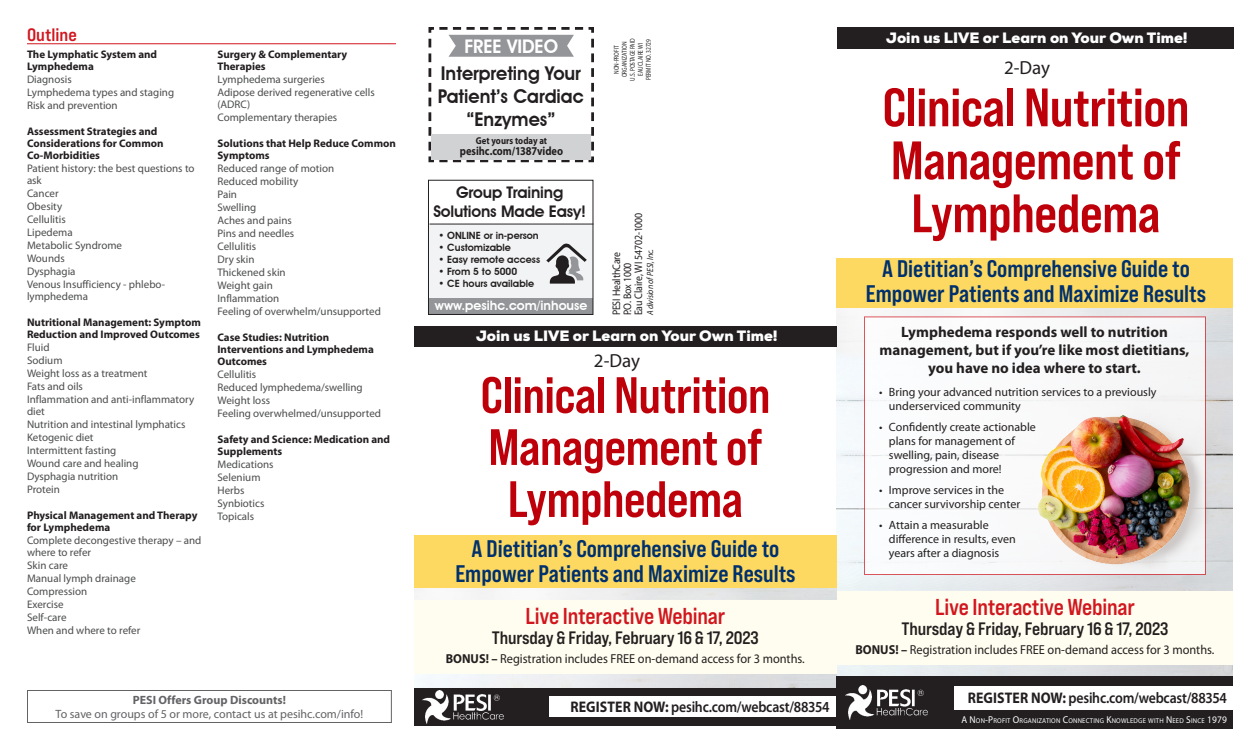
<style>
.page{position:relative;width:1260px;height:756px;background:#fff}
.page>*{position:absolute;margin:0;border:0;box-sizing:border-box;transform-origin:0 0}
.t1{font:54px/53px "Bebas Neue Pro Sm E Bd";letter-spacing:-.01em;color:#bd0009;text-align:center}
.t2{font:51px/52px "Bebas Neue Pro Sm E Bd";letter-spacing:-.01em;color:#bd0009;text-align:center}
.t3{font:24px/25px "Bebas Neue Pro Sm E Bd";color:#00306d;text-align:center}
.t4{font:23px "Bebas Neue Pro Exp Bd";letter-spacing:-.01em;color:#d1161e;scale:.94 1}
.t5{font:600 19px/23px "Avant Garde IT Cby BT";color:#231f20;text-align:center}
.t6{font:19px "Myriad Pro";letter-spacing:-.005em;color:#231f20}
.t7{font:600 18.8px "Avant Garde IT Cby BT";color:#fff}
.t8{font:18px "Bebas Neue Pro Exp Bd";letter-spacing:-.01em;color:#231f20;scale:.96 1}
.t9{font:18px "Bebas Neue Pro Exp Bd";color:#d1161e}
.t10{font:600 16px/19.3px "Avant Garde IT Cby BT";letter-spacing:-.01em;color:#231f20;text-align:center}
.t11{font:600 15.4px "Myriad Pro";letter-spacing:-.015em;color:#231f20;scale:.9 1}
.t12{font:700 15px/18px "Myriad Pro";color:#231f20;text-align:center}
.t13{font:900 15px "Nexa";color:#fff}
.t14{font:13px "Myriad Pro";color:#231f20;scale:.95 1}
.t15{font:600 13px "Avant Garde IT Cby BT";color:#fff}
.t16{font:12px/14px "Myriad Pro";color:#231f20}
.t17{font:12px "Myriad Pro";color:#636366}
.t18{font:700 12px "Myriad Pro";color:#636366}
.t19{font:700 12px "Myriad Pro";letter-spacing:-.005em;color:#231f20;scale:.87 1}
.t20{font:11px/13px "Myriad Pro";color:#4b4c4d}
.t21{font:700 11px/12px "Myriad Pro";color:#231f20}
.t22{font:11px/11px "Myriad Pro";letter-spacing:-.015em;color:#231f20;scale:.9 1}
.t23{font:600 10px "Avant Garde IT Cby BT";color:#231f20}
.t24{font:700 10px "Myriad Pro";letter-spacing:.005em;color:#231f20;scale:.87 1}
.t25{font:italic 9px "Myriad Pro";letter-spacing:-.02em;color:#231f20;scale:.9 1}
.t26{font:7px/8px "Myriad Pro";color:#231f20;text-align:center;scale:.77 1}
.t27{font:7px "Myriad Pro";letter-spacing:.03em;color:#fff;scale:.95 1}
.s1{font-weight:700}
.s2{font-size:10px}
</style>
<div class="page">
<img style="left:836px;top:260px;width:118px;height:331px">
<div style="left:864px;top:316px;width:342px;height:259px;background:#fff"></div>
<img style="left:1017px;top:404px;width:216px;height:171px">
<img style="left:414px;top:588px;width:423px;height:100px">
<div style="left:428px;top:225px;width:165px;height:89px;background:#f2f3f4"></div>
<svg style="left:546px;top:243px;width:41px;height:41px"></svg>
<hr style="left:429px;top:224px;width:164px;height:1px;background:#231f20">
<div style="left:429px;top:298px;width:164px;height:16px;background:#939598"></div>
<div style="left:428px;top:180px;width:165px;height:135px;border:1px solid #231f20"></div>
<div style="left:837px;top:676px;width:396px;height:53px;background:#231f20"></div>
<div style="left:954px;top:686px;width:279px;height:24px;background:#fff"></div>
<img style="left:845px;top:686px;width:82px;height:33px">
<div style="left:414px;top:688px;width:423px;height:38px;background:#231f20"></div>
<div style="left:549px;top:696px;width:287px;height:21px;background:#fff"></div>
<img style="left:422px;top:690px;width:82px;height:34px">
<hr style="left:27px;top:43px;width:369px;height:1px;background:#d1161e">
<div style="left:837px;top:27px;width:397px;height:22px;background:#231f20"></div>
<div style="left:837px;top:591px;width:396px;height:74px;background:#fffdef"></div>
<svg style="left:428px;top:27px;width:166px;height:135px"></svg>
<div style="left:414px;top:327px;width:423px;height:20px;background:#231f20"></div>
<div style="left:27px;top:690px;width:365px;height:33px;border:1px solid #636366"></div>
<div style="left:837px;top:258px;width:396px;height:50px;background:#fdd961"></div>
<div style="left:414px;top:600px;width:423px;height:74px;background:#fffdef"></div>
<div style="left:414px;top:535px;width:423px;height:53px;background:#fdd961"></div>
<h3 class="t9" style="left:27px;top:24px;width:51px">Outline</h3>
<h3 class="t13" style="left:886px;top:28px;width:303px">Join us LIVE or Learn on Your Own Time!</h3>
<p class="t26" style="left:613px;top:81px;width:56px;rotate:-90deg">NON-PROFIT<br>ORGANIZATION<br>U.S. POSTAGE PAID<br>EAU CLAIRE WI<br>PERMIT NO. 32729</p>
<h3 class="t7" style="left:464px;top:35px;width:95px">FREE VIDEO</h3>
<p class="t21" style="left:27px;top:47px;width:132px">The Lymphatic System and<br>Lymphedema</p>
<p class="t20" style="left:27px;top:72px;width:149px">Diagnosis<br>Lymphedema types and staging<br>Risk and prevention</p>
<p class="t21" style="left:27px;top:124px;width:138px">Assessment Strategies and<br>Considerations for Common<br>Co-Morbidities</p>
<p class="t20" style="left:27px;top:162px;width:169px;line-height:12px">Patient history: the best questions to ask</p>
<p class="t20" style="left:27px;top:186px;width:140px">Cancer<br>Obesity<br>Cellulitis<br>Lipedema<br>Metabolic Syndrome<br>Wounds<br>Dysphagia<br>Venous Insufficiency - phlebo-</p>
<p class="t20" style="left:27px;top:289px;width:63px">lymphedema</p>
<p class="t21" style="left:27px;top:316px;width:175px">Nutritional Management: Symptom<br>Reduction and Improved Outcomes</p>
<p class="t20" style="left:27px;top:340px;width:169px">Fluid<br>Sodium<br>Weight loss as a treatment<br>Fats and oils<br>Inflammation and anti-inflammatory</p>
<p class="t20" style="left:27px;top:404px;width:160px">diet<br>Nutrition and intestinal lymphatics<br>Ketogenic diet<br>Intermittent fasting<br>Wound care and healing<br>Dysphagia nutrition<br>Protein</p>
<p class="t21" style="left:27px;top:509px;width:172px">Physical Management and Therapy for Lymphedema</p>
<p class="t20" style="left:27px;top:534px;width:176px;line-height:12px">Complete decongestive therapy – and where to refer</p>
<p class="t20" style="left:27px;top:558px;width:115px">Skin care<br>Manual lymph drainage<br>Compression<br>Exercise<br>Self-care<br>When and where to refer</p>
<p class="t21" style="left:217px;top:48px;width:131px">Surgery &amp; Complementary<br>Therapies</p>
<p class="t20" style="left:217px;top:72px;width:159px">Lymphedema surgeries<br>Adipose derived regenerative cells</p>
<p class="t20" style="left:217px;top:97px;width:121px">(ADRC)<br>Complementary therapies</p>
<p class="t21" style="left:217px;top:137px;width:180px">Solutions that Help Reduce Common<br>Symptoms</p>
<p class="t20" style="left:217px;top:161px;width:165px">Reduced range of motion<br>Reduced mobility<br>Pain<br>Swelling<br>Aches and pains<br>Pins and needles<br>Cellulitis<br>Dry skin<br>Thickened skin<br>Weight gain<br>Inflammation<br>Feeling of overwhelm/unsupported</p>
<p class="t21" style="left:217px;top:331px;width:158px">Case Studies: Nutrition<br>Interventions and Lymphedema<br>Outcomes</p>
<p class="t20" style="left:217px;top:367px;width:165px">Cellulitis<br>Reduced lymphedema/swelling<br>Weight loss<br>Feeling overwhelmed/unsupported</p>
<p class="t21" style="left:217px;top:433px;width:174px">Safety and Science: Medication and<br>Supplements</p>
<p class="t20" style="left:217px;top:457px;width:58px">Medications<br>Selenium<br>Herbs<br>Synbiotics<br>Topicals</p>
<h3 class="t6" style="left:1004px;top:55px;width:48px">2-Day</h3>
<h3 class="t5" style="left:438px;top:62px;width:148px">Interpreting Your<br>Patient’s Cardiac “Enzymes”</h3>
<p class="t24" style="left:476px;top:134px;width:83px">Get yours today at</p>
<p class="t19" style="left:460px;top:143px;width:120px">pesihc.com/1387video</p>
<h1 class="t1" style="left:883px;top:80px;width:308px">Clinical Nutrition<br>Management of<br>Lymphedema</h1>
<h3 class="t3" style="left:866px;top:256px;width:342px">A Dietitian’s Comprehensive Guide to<br>Empower Patients and Maximize Results</h3>
<h3 class="t10" style="left:433px;top:183px;width:154px">Group Training<br>Solutions Made Easy!</h3>
<p class="t23" style="left:439px;top:230px;width:102px">• ONLINE or in-person</p>
<p class="t23" style="left:439px;top:242px;width:74px">• Customizable</p>
<p class="t23" style="left:439px;top:254px;width:103px">• Easy remote access</p>
<p class="t23" style="left:439px;top:266px;width:80px">• From 5 to 5000</p>
<p class="t23" style="left:439px;top:278px;width:97px">• CE hours available</p>
<p class="t15" style="left:435px;top:298px;width:154px">www.pesihc.com/inhouse</p>
<p class="t22" style="left:611px;top:315px;width:116px;rotate:-90deg">PESI HealthCare<br>P.O. Box 1000<br>Eau Claire, WI 54702-1000</p>
<p class="t25" style="left:645px;top:315px;width:75px;rotate:-90deg">A division of PESI, Inc.</p>
<h3 class="t12" style="left:880px;top:322px;width:311px">Lymphedema responds well to nutrition management, but if you’re like most dietitians, you have no idea where to start.</h3>
<h3 class="t13" style="left:476px;top:327px;width:303px">Join us LIVE or Learn on Your Own Time!</h3>
<h3 class="t6" style="left:594px;top:348px;width:48px">2-Day</h3>
<h2 class="t2" style="left:481px;top:368px;width:291px">Clinical Nutrition<br>Management of<br>Lymphedema</h2>
<h3 class="t3" style="left:455px;top:536px;width:342px">A Dietitian’s Comprehensive Guide to<br>Empower Patients and Maximize Results</h3>
<p class="t16" style="left:889px;top:385px;width:269px;text-indent:-10px">• Bring your advanced nutrition services to a previously underserviced community</p>
<p class="t16" style="left:889px;top:420px;width:148px;text-indent:-10px">• Confidently create actionable plans for management of swelling, pain, disease progression and more!</p>
<p class="t16" style="left:889px;top:483px;width:133px;text-indent:-10px">• Improve services in the cancer survivorship center</p>
<p class="t16" style="left:889px;top:518px;width:128px;text-indent:-10px">• Attain a measurable difference in results, even years after a diagnosis</p>
<h3 class="t4" style="left:935px;top:593px;width:214px">Live Interactive Webinar</h3>
<h3 class="t8" style="left:902px;top:618px;width:279px">Thursday &amp; Friday, February 16 &amp; 17, 2023</h3>
<p class="t14" style="left:855px;top:642px;width:379px"><span class="s1">BONUS! –</span> Registration includes FREE on-demand access for 3 months.</p>
<h3 class="t4" style="left:525px;top:602px;width:214px">Live Interactive Webinar</h3>
<h3 class="t8" style="left:492px;top:627px;width:279px">Thursday &amp; Friday, February 16 &amp; 17, 2023</h3>
<p class="t14" style="left:446px;top:651px;width:379px"><span class="s1">BONUS! –</span> Registration includes FREE on-demand access for 3 months.</p>
<p class="t18" style="left:133px;top:692px;width:155px">PESI Offers Group Discounts!</p>
<p class="t17" style="left:56px;top:707px;width:309px">To save on groups of 5 or more, contact us at pesihc.com/info!</p>
<h3 class="t11" style="left:570px;top:697px;width:290px"><span class="s1">REGISTER NOW:</span> pesihc.com/webcast/88354</h3>
<h3 class="t11" style="left:968px;top:688px;width:290px"><span class="s1">REGISTER NOW:</span> pesihc.com/webcast/88354</h3>
<p class="t27" style="left:961px;top:716px;width:281px"><span class="s2">A N</span>ON<span class="s2">-P</span>ROFIT <span class="s2">O</span>RGAN IZATION <span class="s2">C</span>ONN ECTING <span class="s2">K</span>NOWLEDGE WITH <span class="s2">N</span>EED <span class="s2">S</span>INCE <span class="s2">1979</span></p>
</div>
